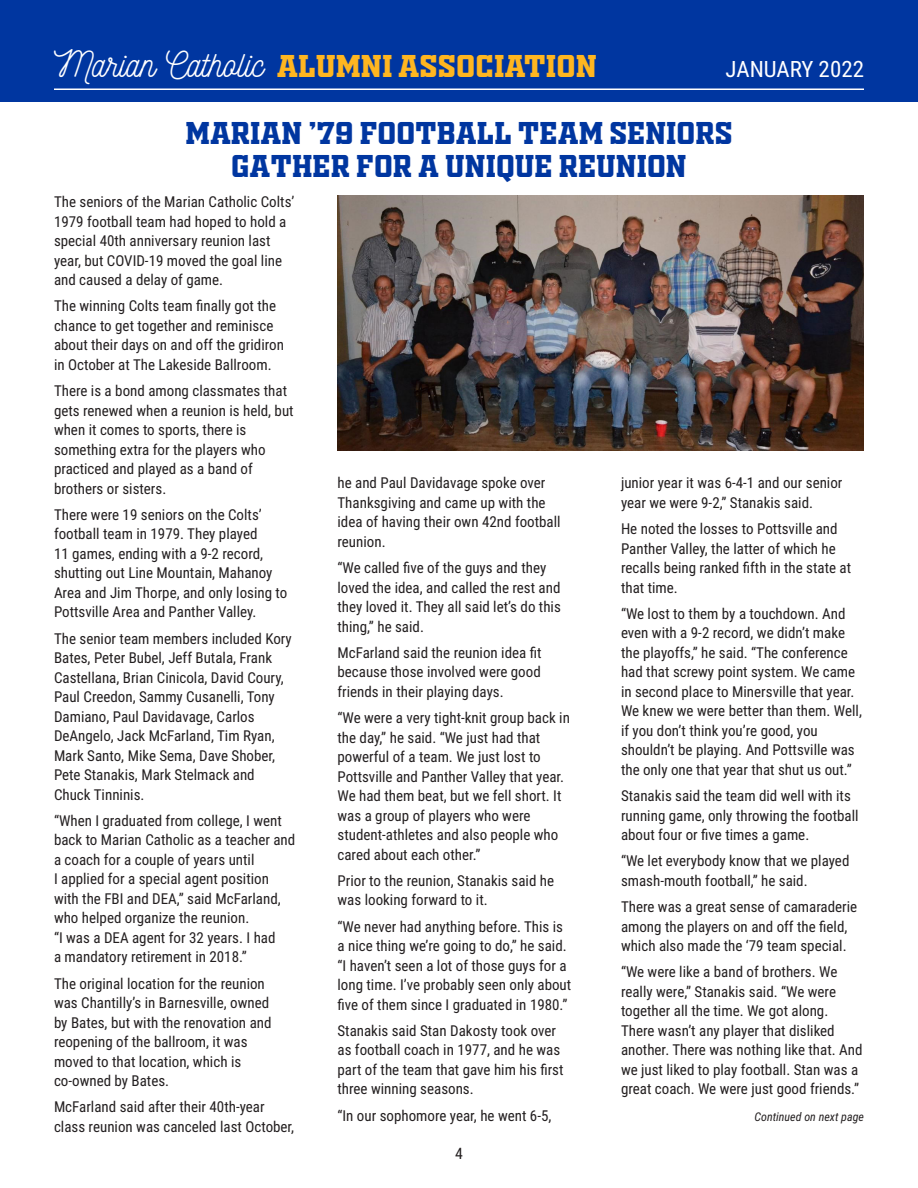
<style>
.page{position:relative;width:918px;height:1188px;background:#fff}
.page>*{position:absolute;margin:0;border:0;box-sizing:border-box;transform-origin:0 0}
.t1{font:36px "Nickainley";color:#fff}
.Article_Header{font:30px/33px "OLDSPORT02 ATHLETICNCV";color:#0036a0;text-align:center}
.t2{font:30px "OLDSPORT02 ATHLETICNCV";color:#ffb620}
.t3{font:22.5px "Roboto Condensed";color:#fff}
.t4{font:15.75px "Roboto Condensed";color:#231f20}
.t5{font:15px/19.5px "Roboto Condensed";color:#231f20}
.t6{font:italic 12px "Roboto Condensed";color:#231f20}
</style>
<div class="page">
<div style="left:0;top:0;width:918px;height:101px;background:#0036a0"></div>
<hr style="left:54px;top:88px;width:810px;height:2px;background:#fff">
<img style="left:338px;top:196px;width:526px;height:254px">
<p class="t1" style="left:54px;top:41px;width:211px">Marian Catholic</p>
<p class="t2" style="left:277px;top:44px;width:322px">ALUMNI ASSOCIATION</p>
<p class="t3" style="left:726px;top:53px;width:140px">JANUARY 2022</p>
<p class="Article_Header" style="left:185px;top:115px;width:549px">MARIAN ’79 FOOTBALL TEAM SENIORS<br>GATHER FOR A UNIQUE REUNION</p>
<p class="t5" style="left:54px;top:191px;width:242px">The seniors of the Marian Catholic Colts’ 1979 football team had hoped to hold a special 40th anniversary reunion last year, but COVID-19 moved the goal line and caused a delay of game.</p>
<p class="t5" style="left:54px;top:296px;width:231px">The winning Colts team finally got the chance to get together and reminisce about their days on and off the gridiron in October at The Lakeside Ballroom.</p>
<p class="t5" style="left:54px;top:380px;width:241px">There is a bond among classmates that gets renewed when a reunion is held, but when it comes to sports, there is something extra for the players who practiced and played as a band of brothers or sisters.</p>
<p class="t5" style="left:54px;top:504px;width:235px">There were 19 seniors on the Colts’ football team in 1979. They played<br>11 games, ending with a 9-2 record, shutting out Line Mountain, Mahanoy Area and Jim Thorpe, and only losing to Pottsville Area and Panther Valley.</p>
<p class="t5" style="left:54px;top:628px;width:239px">The senior team members included Kory Bates, Peter Bubel, Jeff Butala, Frank Castellana, Brian Cinicola, David Coury, Paul Creedon, Sammy Cusanelli, Tony Damiano, Paul Davidavage, Carlos DeAngelo, Jack McFarland, Tim Ryan, Mark Santo, Mike Sema, Dave Shober, Pete Stanakis, Mark Stelmack and Chuck Tinninis.</p>
<p class="t5" style="left:54px;top:810px;width:243px">“When I graduated from college, I went back to Marian Catholic as a teacher and a coach for a couple of years until<br>I applied for a special agent position with the FBI and DEA,” said McFarland, who helped organize the reunion.<br>“I was a DEA agent for 32 years. I had<br>a mandatory retirement in 2018.”</p>
<p class="t5" style="left:54px;top:973px;width:219px">The original location for the reunion was Chantilly’s in Barnesville, owned by Bates, but with the renovation and reopening of the ballroom, it was moved to that location, which is co-owned by Bates.</p>
<p class="t5" style="left:54px;top:1097px;width:242px">McFarland said after their 40th-year class reunion was canceled last October,</p>
<p class="t5" style="left:338px;top:473px;width:225px">he and Paul Davidavage spoke over<br>Thanksgiving and came up with the idea of having their own 42nd football reunion.</p>
<p class="t5" style="left:338px;top:558px;width:225px">“We called five of the guys and they loved the idea, and called the rest and they loved it. They all said let’s do this thing,” he said.</p>
<p class="t5" style="left:338px;top:642px;width:206px;text-align:justify">McFarland said the reunion idea fit because those involved were good friends in their playing days.</p>
<p class="t5" style="left:338px;top:708px;width:234px">“We were a very tight-knit group back in the day,” he said. “We just had that powerful of a team. We just lost to Pottsville and Panther Valley that year.<br>We had them beat, but we fell short. It was a group of players who were student-athletes and also people who cared about each other.”</p>
<p class="t5" style="left:338px;top:870px;width:218px">Prior to the reunion, Stanakis said he was looking forward to it.</p>
<p class="t5" style="left:338px;top:916px;width:235px">“We never had anything before. This is a nice thing we’re going to do,” he said. “I haven’t seen a lot of those guys for a long time. I’ve probably seen only about five of them since I graduated in 1980.”</p>
<p class="t5" style="left:338px;top:1020px;width:228px">Stanakis said Stan Dakosty took over as football coach in 1977, and he was part of the team that gave him his first three winning seasons.</p>
<p class="t5" style="left:338px;top:1105px;width:215px">“In our sophomore year, he went 6-5,</p>
<p class="t4" style="left:455px;top:1143px;width:9px">4</p>
<p class="t5" style="left:621px;top:473px;width:223px">junior year it was 6-4-1 and our senior year we were 9-2,” Stanakis said.</p>
<p class="t5" style="left:621px;top:519px;width:232px">He noted the losses to Pottsville and<br>Panther Valley, the latter of which he recalls being ranked fifth in the state at that time.</p>
<p class="t5" style="left:621px;top:603px;width:243px">“We lost to them by a touchdown. And even with a 9-2 record, we didn’t make the playoffs,” he said. “The conference had that screwy point system. We came in second place to Minersville that year.<br>We knew we were better than them. Well, if you don’t think you’re good, you shouldn’t be playing. And Pottsville was the only one that year that shut us out.”</p>
<p class="t5" style="left:621px;top:786px;width:239px">Stanakis said the team did well with its running game, only throwing the football about four or five times a game.</p>
<p class="t5" style="left:621px;top:851px;width:230px">“We let everybody know that we played smash-mouth football,” he said.</p>
<p class="t5" style="left:621px;top:897px;width:238px">There was a great sense of camaraderie among the players on and off the field, which also made the ‘79 team special.</p>
<p class="t5" style="left:621px;top:962px;width:243px">“We were like a band of brothers. We really were,” Stanakis said. “We were together all the time. We got along.<br>There wasn’t any player that disliked another. There was nothing like that. And we just liked to play football. Stan was a great coach. We were just good friends.”</p>
<p class="t6" style="left:754px;top:1108px;width:111px">Continued on next page</p>
</div>
